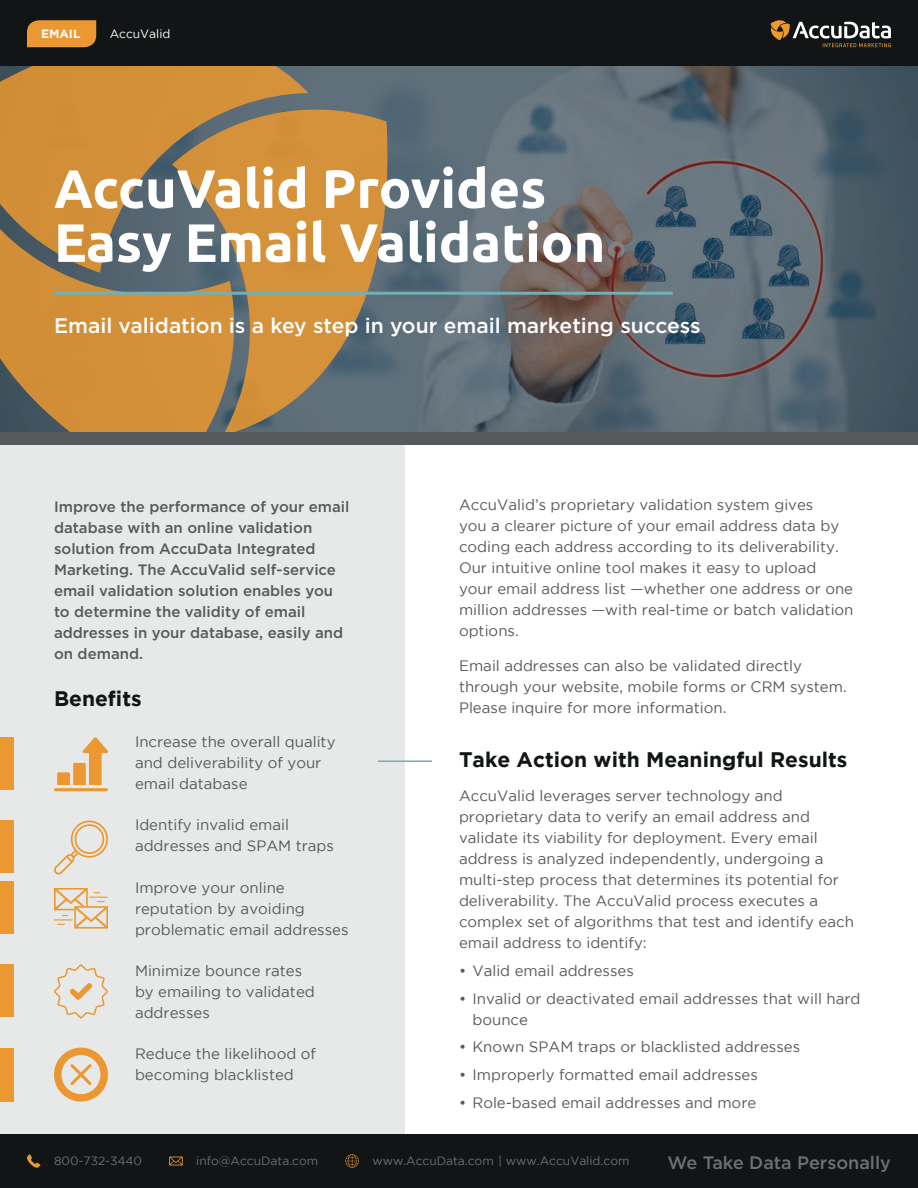
<style>
.page{position:relative;width:918px;height:1188px;background:#fff}
.page>*{position:absolute;margin:0;border:0;box-sizing:border-box;transform-origin:0 0}
.t1{font:700 54px "Ubuntu";color:#fff}
.Sub-Title{font:500 21px "Gotham HTF";color:#fff}
.Paragraph_-_Title{font:700 21px "Gotham";color:#121515}
.t2{font:500 18px "Gotham HTF";color:#6d6f71}
.Copy{font:15px/21px "Gotham";color:#58595b}
.Benefits_-_Copy{font:15px/21px "Gotham";color:#58595b}
.Intro_Paragraph{font:500 15px/21px "Gotham HTF";color:#58595b}
.t3{font:12px "Gotham";color:#6d6f71}
.t4{font:12px "Gotham";color:#fff}
.t5{font:700 12px "Gotham";color:#fff}
</style>
<div class="page">
<div style="left:0;top:445px;width:405px;height:689px;background:#e7e8e8"></div>
<div style="left:0;top:0;width:918px;height:445px;background:#121515"></div>
<div style="left:0;top:1134px;width:918px;height:54px;background:#121515"></div>
<svg style="left:771px;top:20px;width:120px;height:27px"></svg>
<svg style="left:27px;top:1154px;width:13px;height:14px"></svg>
<svg style="left:169px;top:1157px;width:14px;height:8px"></svg>
<svg style="left:345px;top:1154px;width:14px;height:14px"></svg>
<svg style="left:27px;top:20px;width:69px;height:27px;background:#e29231"></svg>
<svg style="left:54px;top:737px;width:54px;height:54px"></svg>
<div style="left:0;top:737px;width:14px;height:52px;background:#eb9833"></div>
<div style="left:0;top:881px;width:14px;height:52px;background:#eb9833"></div>
<div style="left:0;top:964px;width:14px;height:52px;background:#eb9833"></div>
<div style="left:0;top:1048px;width:14px;height:54px;background:#eb9833"></div>
<div style="left:0;top:821px;width:14px;height:52px;background:#eb9833"></div>
<svg style="left:54px;top:821px;width:54px;height:54px"></svg>
<svg style="left:54px;top:888px;width:54px;height:41px"></svg>
<svg style="left:54px;top:964px;width:54px;height:54px"></svg>
<svg style="left:54px;top:1048px;width:54px;height:54px"></svg>
<img style="left:387px;top:67px;width:531px;height:365px">
<svg style="left:0;top:67px;width:387px;height:365px;background:#b38547"></svg>
<hr style="left:54px;top:292px;width:619px;height:3px;background:#70b0b6">
<hr style="left:378px;top:760px;width:54px;height:2px;background:#70b0b6">
<div style="left:0;top:432px;width:918px;height:13px;background:#58595b"></div>
<p class="t5" style="left:41px;top:27px;width:41px">EMAIL</p>
<p class="t4" style="left:110px;top:27px;width:62px">AccuValid</p>
<p class="t1" style="left:54px;top:156px;width:494px">AccuValid Provides</p>
<p class="t1" style="left:54px;top:210px;width:553px">Easy Email Validation</p>
<p class="Sub-Title" style="left:54px;top:313px;width:648px">Email validation is a key step in your email marketing success</p>
<p class="Intro_Paragraph" style="left:54px;top:496px;width:297px">Improve the performance of your email database with an online validation solution from AccuData Integrated Marketing. The AccuValid self-service email validation solution enables you to determine the validity of email addresses in your database, easily and on demand.</p>
<p class="Paragraph_-_Title" style="left:54px;top:686px;width:89px">Benefits</p>
<p class="Benefits_-_Copy" style="left:135px;top:731px;width:202px">Increase the overall quality and deliverability of your email database</p>
<p class="Benefits_-_Copy" style="left:135px;top:814px;width:200px">Identify invalid email addresses and SPAM traps</p>
<p class="Benefits_-_Copy" style="left:135px;top:876px;width:215px">Improve your online reputation by avoiding problematic email addresses</p>
<p class="Benefits_-_Copy" style="left:135px;top:960px;width:181px">Minimize bounce rates by emailing to validated addresses</p>
<p class="Benefits_-_Copy" style="left:135px;top:1043px;width:183px">Reduce the likelihood of becoming blacklisted</p>
<p class="Copy" style="left:459px;top:494px;width:396px">AccuValid’s proprietary validation system gives<br>you a clearer picture of your email address data by coding each address according to its deliverability.<br>Our intuitive online tool makes it easy to upload your email address list —whether one address or one million addresses —with real-time or batch validation options.</p>
<p class="Copy" style="left:459px;top:654px;width:389px">Email addresses can also be validated directly through your website, mobile forms or CRM system.<br>Please inquire for more information.</p>
<p class="Paragraph_-_Title" style="left:459px;top:747px;width:390px">Take Action with Meaningful Results</p>
<p class="Copy" style="left:459px;top:785px;width:397px">AccuValid leverages server technology and proprietary data to verify an email address and validate its viability for deployment. Every email address is analyzed independently, undergoing a multi-step process that determines its potential for deliverability. The AccuValid process executes a complex set of algorithms that test and identify each email address to identify:</p>
<p class="Copy" style="left:459px;top:960px;width:176px">• Valid email addresses</p>
<p class="Copy" style="left:472px;top:987px;width:390px;text-indent:-14px">• Invalid or deactivated email addresses that will hard bounce</p>
<p class="Copy" style="left:459px;top:1036px;width:343px">• Known SPAM traps or blacklisted addresses</p>
<p class="Copy" style="left:459px;top:1064px;width:300px">• Improperly formatted email addresses</p>
<p class="Copy" style="left:459px;top:1092px;width:299px">• Role-based email addresses and more</p>
<p class="t3" style="left:54px;top:1154px;width:90px">800-732-3440</p>
<p class="t3" style="left:196px;top:1154px;width:124px">info@AccuData.com</p>
<p class="t3" style="left:372px;top:1154px;width:259px">www.AccuData.com | www.AccuValid.com</p>
<p class="t2" style="left:668px;top:1152px;width:225px">We Take Data Personally</p>
</div>
